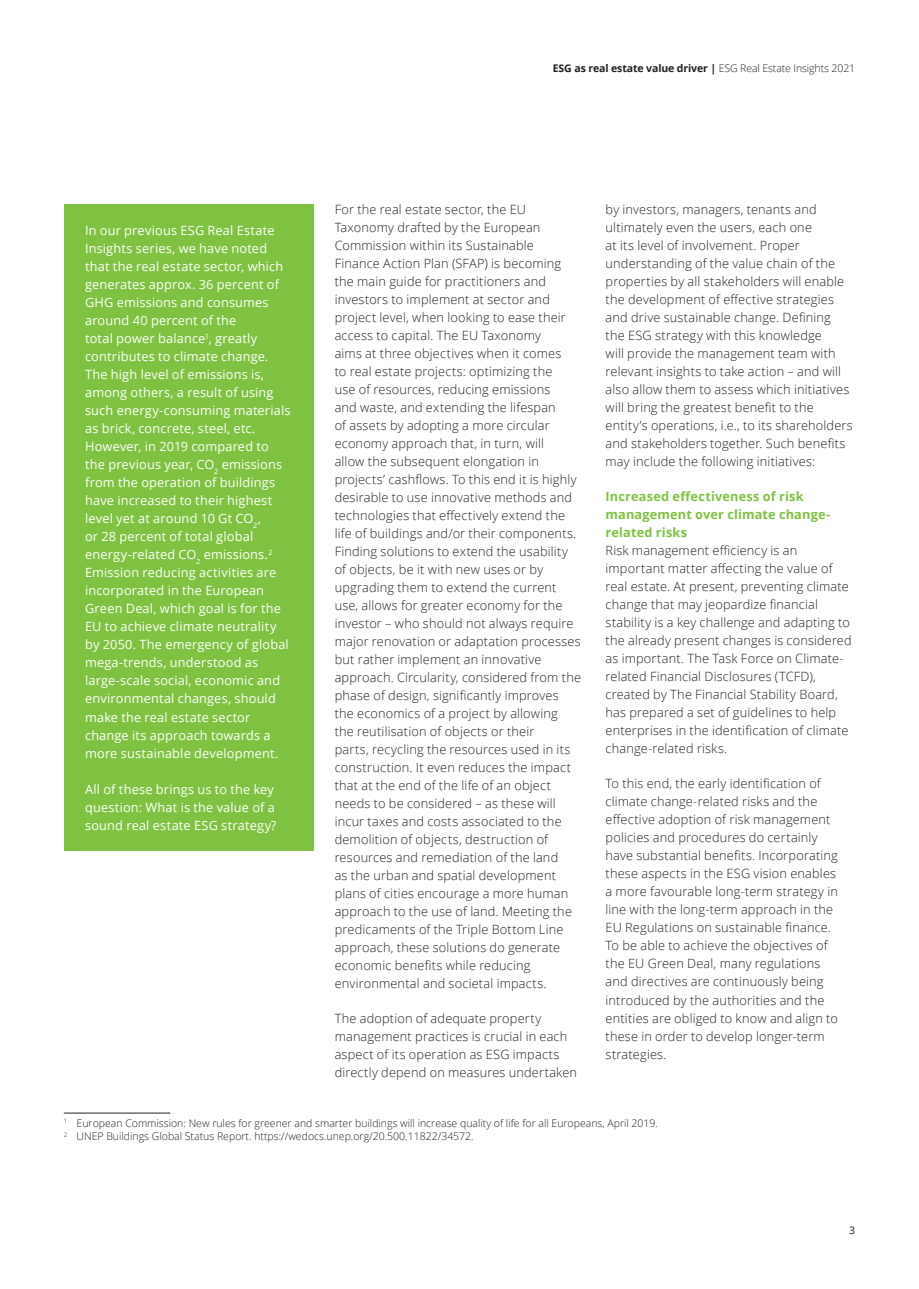
<style>
.page{position:relative;width:919px;height:1289px;background:#fff}
.page>*{position:absolute;margin:0;border:0;box-sizing:border-box;transform-origin:0 0}
.t1{font:300 12.75px/18px "Open Sans";letter-spacing:.015em;color:#231f20}
.t2{font:12.75px/18px "Open Sans";letter-spacing:.015em;color:#fff}
.t3{font:700 12.75px/18px "Open Sans";letter-spacing:.01em;color:#7fc241}
.t4{font:300 10.5px/13.5px "Open Sans";color:#231f20}
.t5{font:700 10.5px "Open Sans";letter-spacing:-.01em;color:#231f20}
.t6{font:10.5px "Open Sans";color:#231f20}
.s1{font-weight:300}
</style>
<div class="page">
<hr style="left:64px;top:1112px;width:106px;height:1px;background:#231f20">
<div style="left:64px;top:204px;width:249px;height:646px;background:#7fc241"></div>
<p class="t5" style="left:552px;top:61px;width:304px">ESG as real estate value driver | <span class="s1">ESG Real Estate Insights 2021</span></p>
<p class="t2" style="left:85px;top:221px;width:207px">In our previous ESG Real Estate<br>Insights series, we have noted that the real estate sector, which generates approx. 36 percent of<br>GHG emissions and consumes around 40 percent of the<br>total power balance<sup>1</sup>, greatly contributes to climate change.<br>The high level of emissions is, among others, a result of using such energy-consuming materials as brick, concrete, steel, etc.<br>However, in 2019 compared to the previous year, CO<sub>2</sub> emissions from the operation of buildings have increased to their highest level yet at around 10 Gt CO<sub>2</sub>,<br>or 28 percent of total global energy-related CO<sub>2</sub> emissions.<sup>2<br></sup>Emission reducing activities are incorporated in the European<br>Green Deal, which goal is for the<br>EU to achieve climate neutrality by 2050. The emergency of global mega-trends, understood as large-scale social, economic and environmental changes, should make the real estate sector change its approach towards a more sustainable development.</p>
<p class="t2" style="left:85px;top:779px;width:193px">All of these brings us to the key question: What is the value of a sound real estate ESG strategy?</p>
<p class="t1" style="left:334px;top:200px;width:248px">For the real estate sector, the EU Taxonomy drafted by the European Commission within its Sustainable Finance Action Plan (SFAP) is becoming the main guide for practitioners and investors to implement at sector and project level, when looking to ease their access to capital. The EU Taxonomy<br>aims at three objectives when it comes<br>to real estate projects: optimizing the<br>use of resources, reducing emissions<br>and waste, and extending the lifespan<br>of assets by adopting a more circular economy approach that, in turn, will<br>allow the subsequent elongation in projects’ cashflows. To this end it is highly desirable to use innovative methods and technologies that effectively extend the life of buildings and/or their components.<br>Finding solutions to extend the usability of objects, be it with new uses or by upgrading them to extend the current use, allows for greater economy for the investor – who should not always require major renovation or adaptation processes but rather implement an innovative approach. Circularity, considered from the phase of design, significantly improves the economics of a project by allowing<br>the reutilisation of objects or their<br>parts, recycling the resources used in its construction. It even reduces the impact that at the end of the life of an object needs to be considered – as these will incur taxes and costs associated to the demolition of objects, destruction of resources and remediation of the land<br>as the urban and spatial development plans of cities encourage a more human approach to the use of land. Meeting the predicaments of the Triple Bottom Line approach, these solutions do generate economic benefits while reducing environmental and societal impacts.<sup>12</sup></p>
<p class="t1" style="left:334px;top:1009px;width:244px">The adoption of adequate property management practices is crucial in each aspect of its operation as ESG impacts directly depend on measures undertaken</p>
<p class="t1" style="left:605px;top:200px;width:249px">by investors, managers, tenants and ultimately even the users, each one<br>at its level of involvement. Proper understanding of the value chain of the properties by all stakeholders will enable the development of effective strategies and drive sustainable change. Defining the ESG strategy with this knowledge<br>will provide the management team with relevant insights to take action – and will also allow them to assess which initiatives will bring the greatest benefit to the entity’s operations, i.e., to its shareholders and stakeholders together. Such benefits may include the following initiatives:</p>
<p class="t3" style="left:605px;top:487px;width:226px">Increased effectiveness of risk management over climate change&shy;related risks</p>
<p class="t1" style="left:605px;top:541px;width:248px">Risk management efficiency is an important matter affecting the value of real estate. At present, preventing climate change that may jeopardize financial stability is a key challenge and adapting to the already present changes is considered as important. The Task Force on Climate&shy;related Financial Disclosures (TCFD), created by The Financial Stability Board, has prepared a set of guidelines to help enterprises in the identification of climate change-related risks.</p>
<p class="t1" style="left:605px;top:774px;width:234px">To this end, the early identification of climate change-related risks and the effective adoption of risk management policies and procedures do certainly have substantial benefits. Incorporating these aspects in the ESG vision enables a more favourable long-term strategy in line with the long-term approach in the EU Regulations on sustainable finance.<br>To be able to achieve the objectives of the EU Green Deal, many regulations and directives are continuously being introduced by the authorities and the entities are obliged to know and align to these in order to develop longer-term strategies.</p>
<p class="t4" style="left:64px;top:1115px;width:595px"><sup>1</sup> European Commission: New rules for greener and smarter buildings will increase quality of life for all Europeans, April 2019.<br><sup>2</sup> UNEP Buildings Global Status Report. https://wedocs.unep.org/20.500.11822/34572.</p>
<p class="t6" style="left:849px;top:1223px;width:8px">3</p>
</div>
